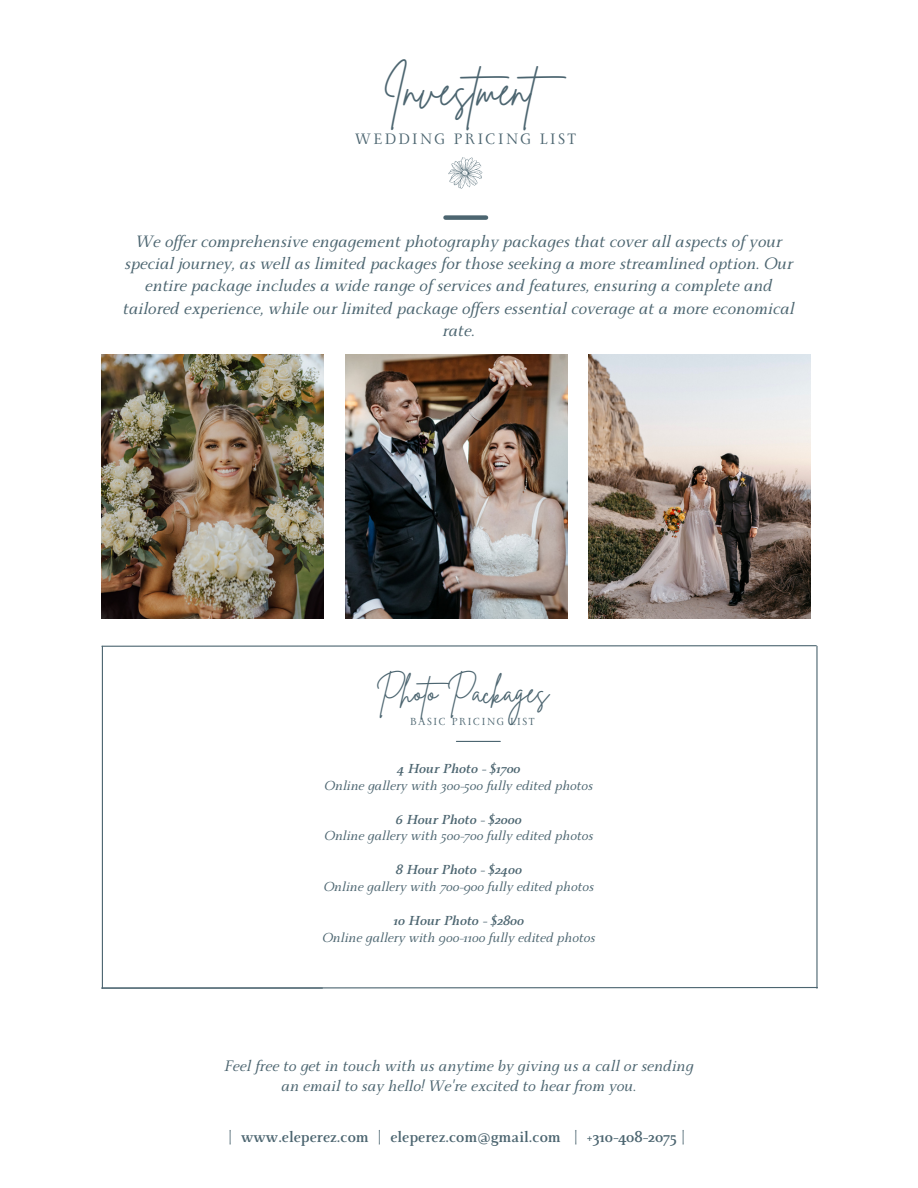
<style>
.page{position:relative;width:918px;height:1188px;background:#fff}
.page>*{position:absolute;margin:0;border:0;box-sizing:border-box;transform-origin:0 0}
.t1{font:43.95px "Brittany Signature";color:#4c6570}
.t2{font:29.85px "Brittany Signature";color:#4c6570}
.t3{font:italic 18.3px/22.2px "Monterchi Serif";color:#4c6570;text-align:center}
.t4{font:italic 16.95px/20.1px "Monterchi Serif";color:#4c6570;text-align:center}
.t5{font:700 16.95px "Monterchi Serif";color:#4c6570}
.t6{font:16.8px "Monterchi Serif";letter-spacing:.145em;color:#4c6570}
.t7{font:italic 14.55px "Monterchi Serif";color:#4c6570}
.t8{font:italic 700 14.55px "Monterchi Serif";color:#4c6570}
.t9{font:11.4px "Monterchi Serif";letter-spacing:.145em;color:#4c6570}
</style>
<div class="page">
<div style="left:446px;top:215px;width:40px;height:5px;background:#4c6570"></div>
<svg style="left:449px;top:157px;width:33px;height:32px"></svg>
<hr style="left:102px;top:646px;width:1px;height:342px;background:#4c6570">
<svg style="left:101px;top:986px;width:717px;height:3px"></svg>
<hr style="left:816px;top:646px;width:2px;height:342px;background:#4c6570">
<svg style="left:101px;top:645px;width:716px;height:2px"></svg>
<img style="left:346px;top:354px;width:221px;height:265px">
<img style="left:102px;top:354px;width:222px;height:265px">
<img style="left:589px;top:354px;width:222px;height:265px">
<hr style="left:456px;top:741px;width:44px;height:1px;background:#4c6570">
<p class="t1" style="left:383px;top:61px;width:197px">Investment</p>
<p class="t6" style="left:355px;top:131px;width:222px">WEDDING PRICING LIST</p>
<p class="t3" style="left:123px;top:233px;width:673px">We of er comprehensive engagement photography packages that cover all aspects of your special journey, as well as limited packages for those seeking a more streamlined option. Our entire package includes a wide range of services and features, ensuring a complete and tailored experience, while our limited package of ers essential coverage at a more economical rate.</p>
<p class="t2" style="left:376px;top:673px;width:175px">Photo Packages</p>
<p class="t9" style="left:410px;top:716px;width:126px">BASIC PRICING LIST</p>
<p class="t8" style="left:397px;top:761px;width:125px">4 Hour Photo - $1700</p>
<p class="t7" style="left:325px;top:778px;width:270px">Online gallery with 300-500 fully edited photos</p>
<p class="t8" style="left:396px;top:812px;width:127px">6 Hour Photo - $2000</p>
<p class="t7" style="left:324px;top:829px;width:270px">Online gallery with 500-700 fully edited photos</p>
<p class="t8" style="left:396px;top:863px;width:128px">8 Hour Photo - $2400</p>
<p class="t7" style="left:324px;top:879px;width:272px">Online gallery with 700-900 fully edited photos</p>
<p class="t8" style="left:394px;top:913px;width:132px">10 Hour Photo - $2800</p>
<p class="t7" style="left:322px;top:930px;width:275px">Online gallery with 900-1100 fully edited photos</p>
<p class="t4" style="left:224px;top:1058px;width:471px">Feel free to get in touch with us anytime by giving us a call or sending an email to say hello! We're excited to hear from you.</p>
<p class="t5" style="left:229px;top:1128px;width:458px">| www.eleperez.com | eleperez.com@gmail.com | +310-408-2075 |</p>
</div>
